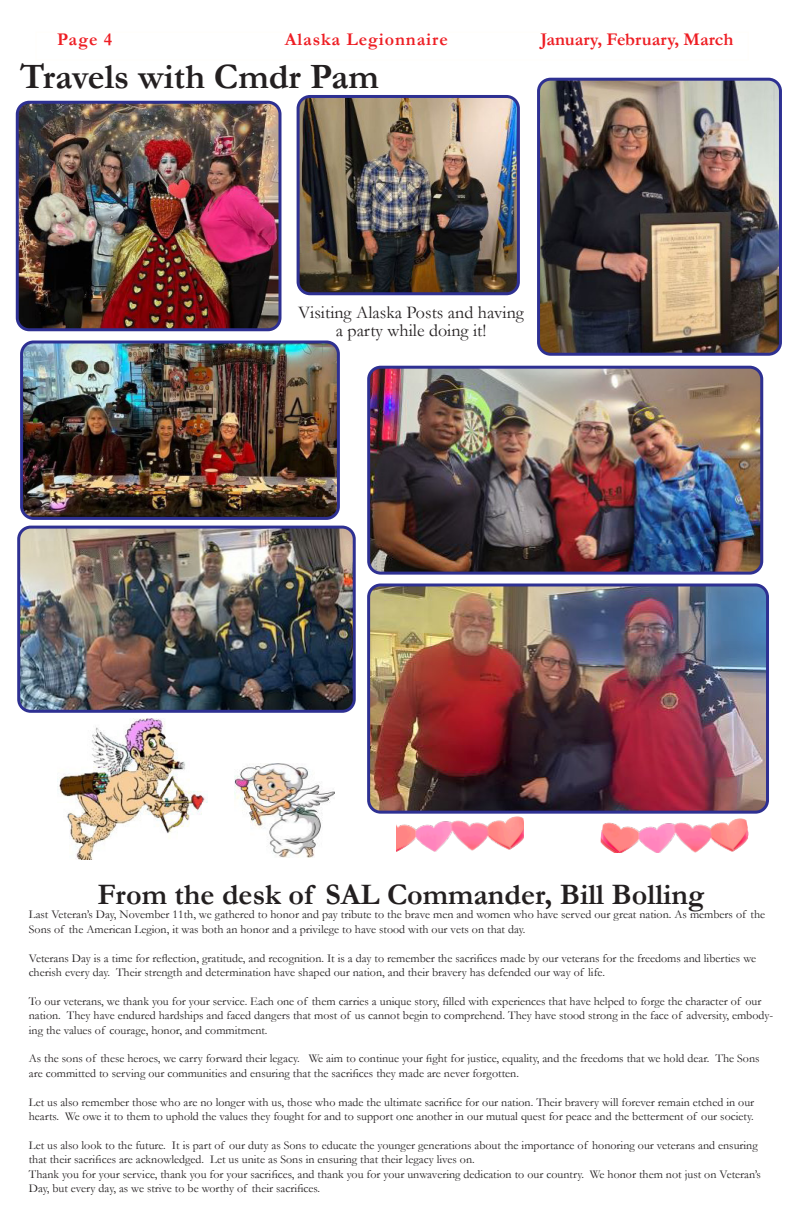
<style>
.page{position:relative;width:792px;height:1224px;background:#fff}
.page>*{position:absolute;margin:0;border:0;box-sizing:border-box;transform-origin:0 0}
.Normal{font:700 36px "Garamond";color:#231f20}
.t1{font:700 30px "Garamond";color:#231f20}
.Normal-2{font:18px/18px "Garamond";color:#231f20;text-align:center}
.Body_Text{font:700 18px "Garamond";letter-spacing:.04em;color:#ee1d23}
.Body_Text-2{font:700 18px "Garamond";color:#ee1d23}
.t2{font:12px/14.4px "Garamond";color:#231f20}
</style>
<div class="page">
<img style="left:298px;top:97px;width:218px;height:196px">
<div style="left:297px;top:95px;width:223px;height:200px;border:3px solid #2e3092;border-radius:12px"></div>
<img style="left:541px;top:81px;width:238px;height:271px">
<div style="left:537px;top:78px;width:245px;height:278px;border:3px solid #2e3092;border-radius:12px"></div>
<img style="left:18px;top:103px;width:260px;height:226px">
<div style="left:16px;top:101px;width:266px;height:230px;border:3px solid #2e3092;border-radius:12px"></div>
<img style="left:24px;top:344px;width:312px;height:172px">
<div style="left:20px;top:340px;width:320px;height:180px;border:3px solid #2e3092;border-radius:12px"></div>
<img style="left:371px;top:368px;width:390px;height:203px">
<div style="left:367px;top:366px;width:396px;height:209px;border:3px solid #2e3092;border-radius:12px"></div>
<img style="left:21px;top:530px;width:331px;height:179px">
<div style="left:17px;top:526px;width:339px;height:187px;border:3px solid #2e3092;border-radius:12px"></div>
<img style="left:370px;top:586px;width:397px;height:224px">
<div style="left:367px;top:584px;width:402px;height:230px;border:3px solid #2e3092;border-radius:12px"></div>
<img style="left:234px;top:763px;width:101px;height:95px">
<img style="left:58px;top:719px;width:149px;height:141px">
<img style="left:397px;top:816px;width:127px;height:36px">
<img style="left:600px;top:818px;width:149px;height:34px">
<p class="Body_Text" style="left:57px;top:27px;width:57px">Page 4</p>
<p class="Body_Text" style="left:285px;top:27px;width:164px">Alaska Legionnaire</p>
<p class="Body_Text-2" style="left:540px;top:27px;width:194px">January, February, March</p>
<p class="Normal" style="left:20px;top:52px;width:360px">Travels with Cmdr Pam</p>
<p class="Normal-2" style="left:298px;top:303px;width:227px">Visiting Alaska Posts and having a party while doing it!</p>
<p class="t1" style="left:98px;top:874px;width:608px">From the desk of SAL Commander, Bill Bolling</p>
<p class="t2" style="left:29px;top:907px;width:738px">Last Veteran’s Day, November 11th, we gathered to honor and pay tribute to the brave men and women who have served our great nation. As members of the<br>Sons of the American Legion, it was both an honor and a privilege to have stood with our vets on that day.</p>
<p class="t2" style="left:29px;top:950px;width:729px">Veterans Day is a time for reflection, gratitude, and recognition. It is a day to remember the sacrifices made by our veterans for the freedoms and liberties we cherish every day. Their strength and determination have shaped our nation, and their bravery has defended our way of life.</p>
<p class="t2" style="left:29px;top:994px;width:746px">To our veterans, we thank you for your service. Each one of them carries a unique story, filled with experiences that have helped to forge the character of our nation. They have endured hardships and faced dangers that most of us cannot begin to comprehend. They have stood strong in the face of adversity, embody&shy;ing the values of courage, honor, and commitment.</p>
<p class="t2" style="left:29px;top:1051px;width:732px">As the sons of these heroes, we carry forward their legacy. We aim to continue your fight for justice, equality, and the freedoms that we hold dear. The Sons are committed to serving our communities and ensuring that the sacrifices they made are never forgotten.</p>
<p class="t2" style="left:29px;top:1094px;width:727px">Let us also remember those who are no longer with us, those who made the ultimate sacrifice for our nation. Their bravery will forever remain etched in our hearts. We owe it to them to uphold the values they fought for and to support one another in our mutual quest for peace and the betterment of our society.</p>
<p class="t2" style="left:29px;top:1138px;width:734px">Let us also look to the future. It is part of our duty as Sons to educate the younger generations about the importance of honoring our veterans and ensuring that their sacrifices are acknowledged. Let us unite as Sons in ensuring that their legacy lives on.<br>Thank you for your service, thank you for your sacrifices, and thank you for your unwavering dedication to our country. We honor them not just on Veteran’s Day, but every day, as we strive to be worthy of their sacrifices.</p>
</div>
